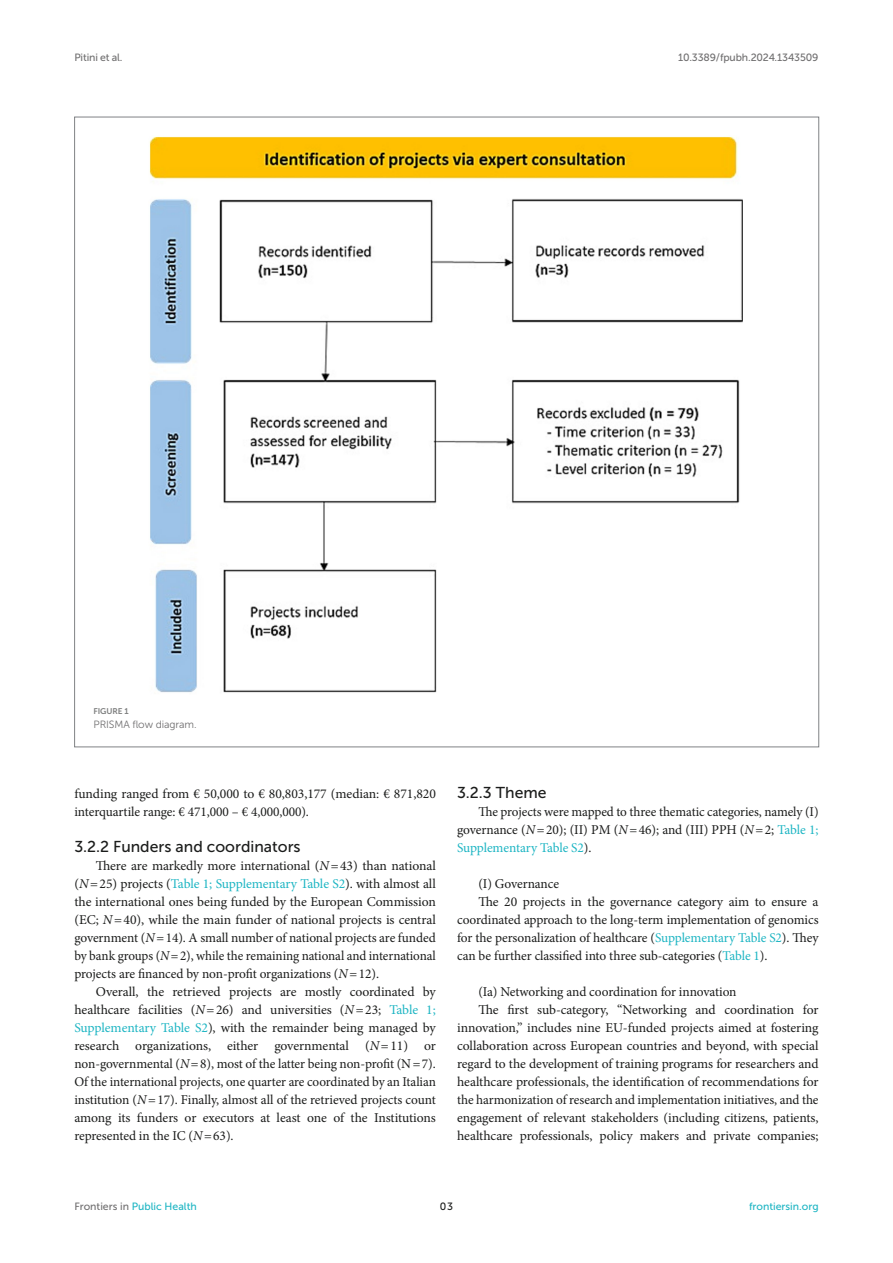
<style>
.page{position:relative;width:893px;height:1263px;background:#fff}
.page>*{position:absolute;margin:0;border:0;box-sizing:border-box;transform-origin:0 0}
.HEAD_3{font:15.75px "Museo Sans 500";color:#1b1c1b}
.TEXT{font:13.5px/18px "Minion Pro";letter-spacing:-.01em;color:#1b1c1b;text-align:justify}
.TEXT_FLUSH{font:13.5px/18px "Minion Pro";letter-spacing:-.005em;color:#1b1c1b;text-align:justify}
.t1{font:10.5px "Museo Sans 500";color:#1db5c3}
.t2{font:10.5px "Museo Sans 500";letter-spacing:-.015em;color:#706f70}
.FIG_LEG{font:10.5px "Museo Sans 300";letter-spacing:-.01em;color:#706f70}
.t3{font:10.5px "Museo Sans 500";color:#1b1c1b}
.FIG_HD{font:8.25px "Museo Sans 700";letter-spacing:-.01em;color:#7e7f7f}
.s1{font-style:italic}
.s2{color:#1db5c3}
.s3{color:#706f70}
</style>
<div class="page">
<img style="left:149px;top:136px;width:594px;height:557px">
<p class="t2" style="left:74px;top:51px;width:50px">Pitini et al.</p>
<p class="t2" style="left:678px;top:51px;width:142px">10.3389/fpubh.2024.1343509</p>
<p class="FIG_HD" style="left:94px;top:707px;width:37px">FIGURE 1</p>
<p class="FIG_LEG" style="left:94px;top:719px;width:105px">PRISMA flow diagram.</p>
<p class="TEXT_FLUSH" style="left:74px;top:785px;width:363px">funding ranged from € 50,000 to € 80,803,177 (median: € 871,820 interquartile range: € 471,000 – € 4,000,000).</p>
<p class="HEAD_3" style="left:74px;top:838px;width:228px">3.2.2 Funders and coordinators</p>
<p class="TEXT_FLUSH" style="left:74px;top:857px;width:363px;text-indent:21px">There are markedly more international (<span class="s1">N</span>=43) than national (<span class="s1">N</span>=25) projects (<span class="s2">Table 1; Supplementary Table S2</span>). with almost all the international ones being funded by the European Commission (EC; <span class="s1">N</span>=40), while the main funder of national projects is central government (<span class="s1">N</span>=14). A small number of national projects are funded by bank groups (<span class="s1">N</span>=2), while the remaining national and international projects are financed by non-profit organizations (<span class="s1">N</span>=12).</p>
<p class="TEXT" style="left:74px;top:983px;width:363px;text-indent:21px">Overall, the retrieved projects are mostly coordinated by healthcare facilities (<span class="s1">N</span>=26) and universities (<span class="s1">N</span>=23; <span class="s2">Table 1; Supplementary Table S2</span>), with the remainder being managed by research organizations, either governmental (<span class="s1">N</span>=11) or non-governmental (<span class="s1">N</span>=8), most of the latter being non-profit (N=7).<br>Of the international projects, one quarter are coordinated by an Italian institution (<span class="s1">N</span>=17). Finally, almost all of the retrieved projects count among its funders or executors at least one of the Institutions represented in the IC (<span class="s1">N</span>=63).</p>
<p class="HEAD_3" style="left:457px;top:784px;width:91px">3.2.3 Theme</p>
<p class="TEXT_FLUSH" style="left:457px;top:803px;width:363px;text-indent:21px">The projects were mapped to three thematic categories, namely (I) governance (<span class="s1">N</span>=20); (II) PM (<span class="s1">N</span>=46); and (III) PPH (<span class="s1">N</span>=2; <span class="s2">Table 1; Supplementary Table S2</span>).</p>
<p class="TEXT" style="left:478px;top:875px;width:82px">(I) Governance</p>
<p class="TEXT" style="left:457px;top:893px;width:363px;text-indent:21px">The 20 projects in the governance category aim to ensure a coordinated approach to the long-term implementation of genomics for the personalization of healthcare (<span class="s2">Supplementary Table S2</span>). They can be further classified into three sub-categories (<span class="s2">Table 1</span>).</p>
<p class="TEXT" style="left:478px;top:983px;width:260px">(Ia) Networking and coordination for innovation</p>
<p class="TEXT" style="left:457px;top:1001px;width:363px;text-indent:21px">The first sub-category, “Networking and coordination for innovation,” includes nine EU-funded projects aimed at fostering collaboration across European countries and beyond, with special regard to the development of training programs for researchers and healthcare professionals, the identification of recommendations for the harmonization of research and implementation initiatives, and the engagement of relevant stakeholders (including citizens, patients, healthcare professionals, policy makers and private companies;</p>
<p class="t1" style="left:74px;top:1200px;width:124px"><span class="s3">Frontiers in</span> Public Health</p>
<p class="t3" style="left:440px;top:1200px;width:15px">03</p>
<p class="t1" style="left:749px;top:1200px;width:71px">frontiersin.org</p>
</div>
